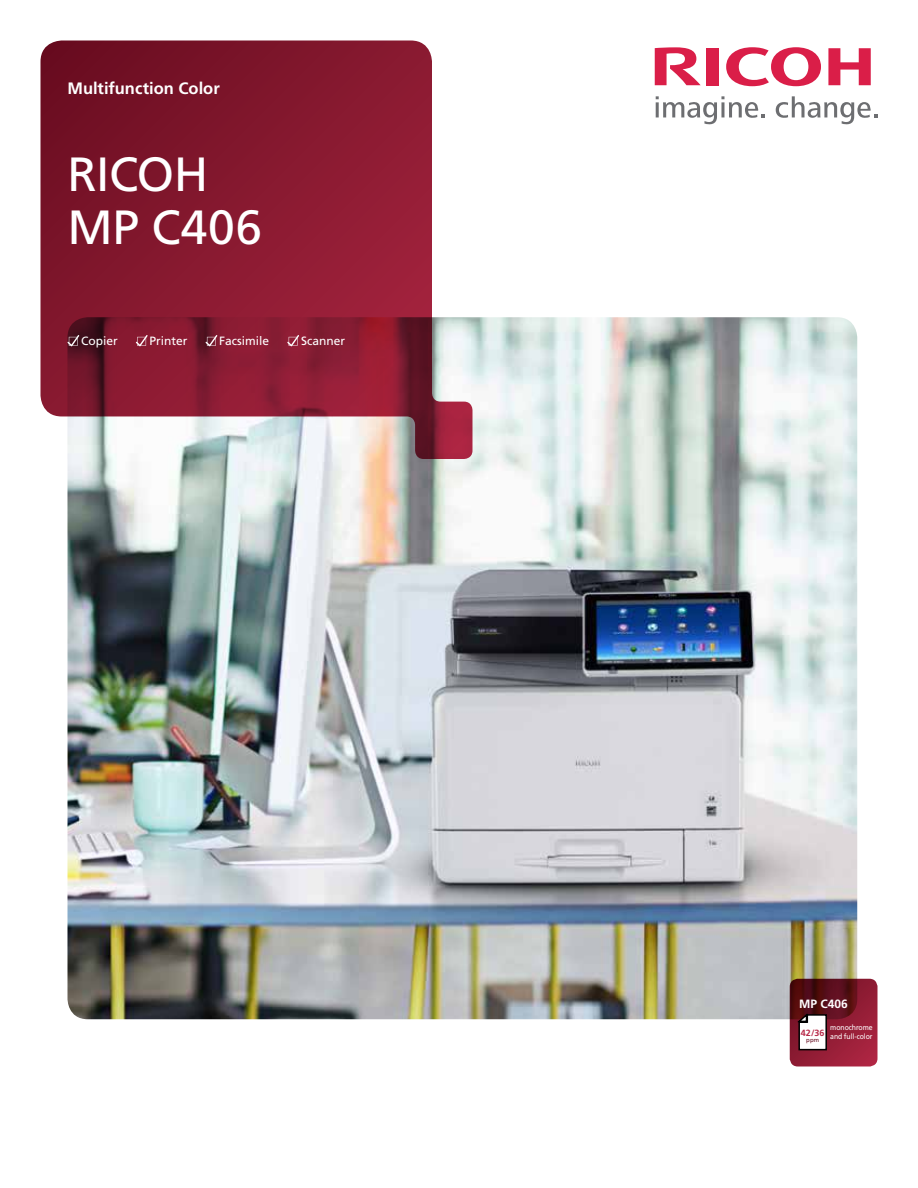
<style>
.page{position:relative;width:918px;height:1188px;background:#fff}
.page>*{position:absolute;margin:0;border:0;box-sizing:border-box;transform-origin:0 0}
.t1{font:48px/52.5px "Frutiger LT Std";letter-spacing:-.005em;color:#fff}
.t2{font:700 16.5px "Frutiger LT Std";color:#fff}
.t3{font:12px "Frutiger LT Std";color:#fff}
.t4{font:700 12px "Frutiger LT Std";color:#fff}
.t5{font:700 9px "Frutiger LT Std";color:#b72847}
.t6{font:7.5px/8.2px "Frutiger LT Std";letter-spacing:-.01em;color:#fff;scale:.92 1}
.t7{font:6px "Frutiger LT Std";color:#66091e}
</style>
<div class="page">
<img style="left:68px;top:317px;width:789px;height:702px">
<svg style="left:40px;top:40px;width:432px;height:419px;background:#963d50"></svg>
<svg style="left:726px;top:47px;width:95px;height:39px"></svg>
<svg style="left:828px;top:48px;width:43px;height:37px"></svg>
<div style="left:706px;top:48px;width:13px;height:37px;background:#da1e48"></div>
<svg style="left:655px;top:47px;width:46px;height:38px"></svg>
<svg style="left:656px;top:96px;width:109px;height:28px"></svg>
<svg style="left:776px;top:96px;width:101px;height:28px"></svg>
<svg style="left:790px;top:979px;width:88px;height:87px;background:#7f192c"></svg>
<svg style="left:795px;top:1012px;width:33px;height:39px"></svg>
<svg style="left:68px;top:335px;width:11px;height:11px"></svg>
<svg style="left:136px;top:335px;width:12px;height:11px"></svg>
<svg style="left:206px;top:335px;width:11px;height:11px"></svg>
<svg style="left:287px;top:335px;width:12px;height:11px"></svg>
<h2 class="t2" style="left:68px;top:78px;width:154px">Multifunction Color</h2>
<h1 class="t1" style="left:68px;top:149px;width:196px">RICOH<br>MP C406</h1>
<p class="t3" style="left:81px;top:334px;width:38px">Copier</p>
<p class="t3" style="left:150px;top:334px;width:40px">Printer</p>
<p class="t3" style="left:219px;top:334px;width:52px">Facsimile</p>
<p class="t3" style="left:301px;top:334px;width:46px">Scanner</p>
<p class="t4" style="left:799px;top:997px;width:50px">MP C406</p>
<p class="t7" style="left:806px;top:1036px;width:14px">ppm</p>
<p class="t6" style="left:830px;top:1024px;width:48px">monochrome and full-color</p>
<p class="t5" style="left:801px;top:1028px;width:25px">42/36</p>
</div>
